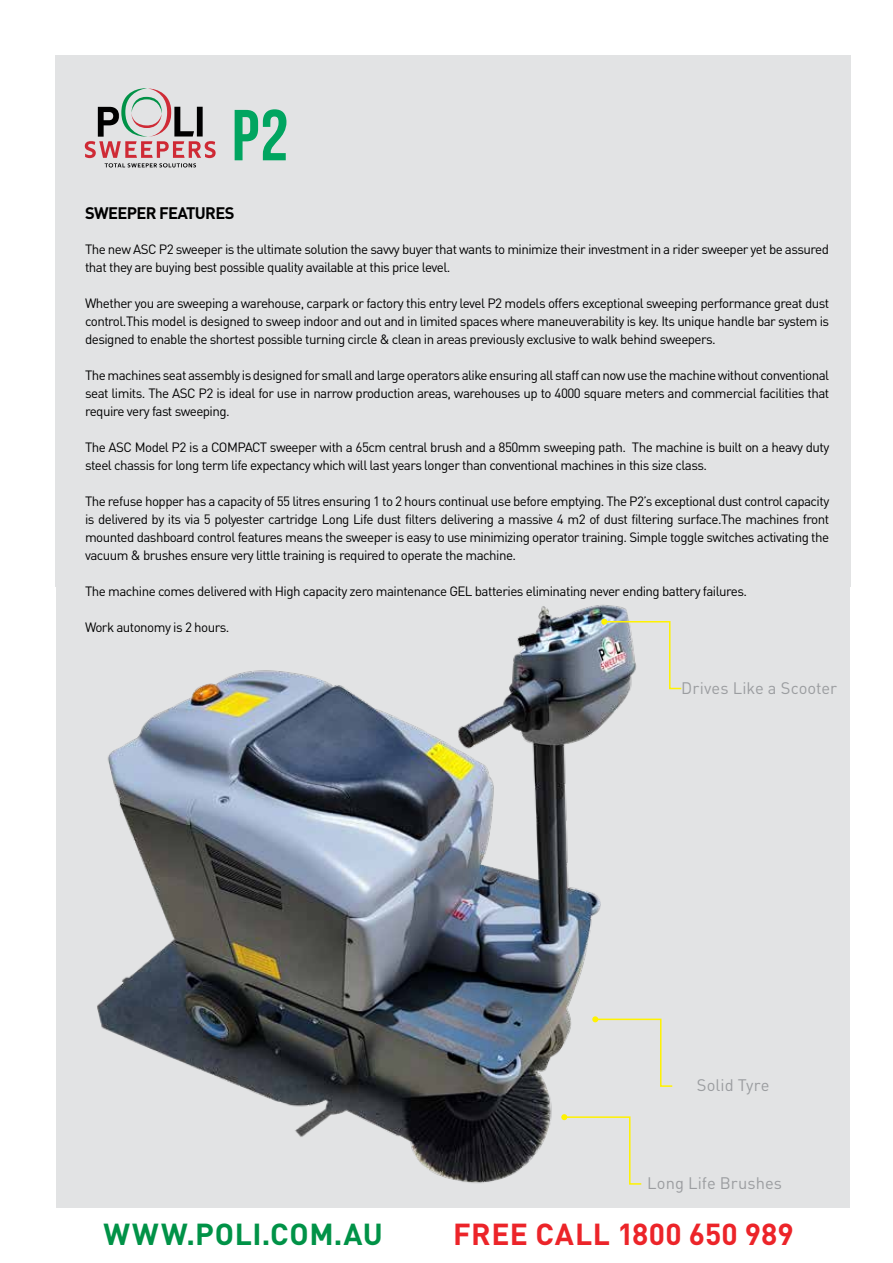
<style>
.page{position:relative;width:893px;height:1263px;background:#fff}
.page>*{position:absolute;margin:0;border:0;box-sizing:border-box;transform-origin:0 0}
.t1{font:700 72px "Bebas Neue";color:#00a560}
.t2{font:700 30px "DIN Pro";letter-spacing:.01em;color:#ec2429}
.t3{font:700 30px "DIN Pro";letter-spacing:.025em;color:#009247}
.t4{font:16.5px "DIN Pro";color:#9b9da0}
.t5{font:700 16.5px "DIN Pro";letter-spacing:-.04em;color:#000}
.t6{font:13.35px/18px "DIN Pro";letter-spacing:-.04em;color:#000;text-align:justify}
</style>
<div class="page">
<div style="left:0;top:55px;width:850px;height:1153px;background:#e2e3e4"></div>
<div style="left:0;top:0;width:55px;height:1263px;background:#fff"></div>
<img style="left:97px;top:605px;width:533px;height:578px">
<svg style="left:592px;top:1016px;width:81px;height:71px"></svg>
<img style="left:601px;top:619px;width:81px;height:71px">
<svg style="left:561px;top:1114px;width:81px;height:71px"></svg>
<img style="left:109px;top:163px;width:87px;height:4px">
<img style="left:85px;top:141px;width:131px;height:17px">
<img style="left:98px;top:107px;width:21px;height:30px">
<img style="left:174px;top:107px;width:29px;height:29px">
<img style="left:121px;top:88px;width:51px;height:49px">
<h1 class="t1" style="left:232px;top:96px;width:58px">P2</h1>
<p class="t5" style="left:85px;top:199px;width:151px">SWEEPER FEATURES</p>
<p class="t6" style="left:85px;top:239px;width:745px">The new ASC P2 sweeper is the ultimate solution the savvy buyer that wants to minimize their investment in a rider sweeper yet be assured that they are buying best possible quality available at this price level.</p>
<p class="t6" style="left:85px;top:293px;width:746px">Whether you are sweeping a warehouse, carpark or factory this entry level P2 models offers exceptional sweeping performance great dust control.This model is designed to sweep indoor and out and in limited spaces where maneuverability is key. Its unique handle bar system is designed to enable the shortest possible turning circle &amp; clean in areas previously exclusive to walk behind sweepers.</p>
<p class="t6" style="left:85px;top:365px;width:746px">The machines seat assembly is designed for small and large operators alike ensuring all staff can now use the machine without conventional seat limits. The ASC P2 is ideal for use in narrow production areas, warehouses up to 4000 square meters and commercial facilities that require very fast sweeping.</p>
<p class="t6" style="left:85px;top:437px;width:746px">The ASC Model P2 is a COMPACT sweeper with a 65cm central brush and a 850mm sweeping path. The machine is built on a heavy duty steel chassis for long term life expectancy which will last years longer than conventional machines in this size class.</p>
<p class="t6" style="left:85px;top:491px;width:746px">The refuse hopper has a capacity of 55 litres ensuring 1 to 2 hours continual use before emptying. The P2’s exceptional dust control capacity is delivered by its via 5 polyester cartridge Long Life dust filters delivering a massive 4 m2 of dust filtering surface.The machines front mounted dashboard control features means the sweeper is easy to use minimizing operator training. Simple toggle switches activating the vacuum &amp; brushes ensure very little training is required to operate the machine.</p>
<p class="t6" style="left:85px;top:581px;width:663px">The machine comes delivered with High capacity zero maintenance GEL batteries eliminating never ending battery failures.</p>
<p class="t6" style="left:85px;top:617px;width:146px">Work autonomy is 2 hours.</p>
<p class="t4" style="left:681px;top:675px;width:157px">Drives Like a Scooter</p>
<p class="t4" style="left:697px;top:1072px;width:74px">Solid Tyre</p>
<p class="t4" style="left:647px;top:1170px;width:136px">Long Life Brushes</p>
<h2 class="t3" style="left:104px;top:1209px;width:281px">WWW.POLI.COM.AU</h2>
<h2 class="t2" style="left:453px;top:1209px;width:342px">FREE CALL 1800 650 989</h2>
</div>
